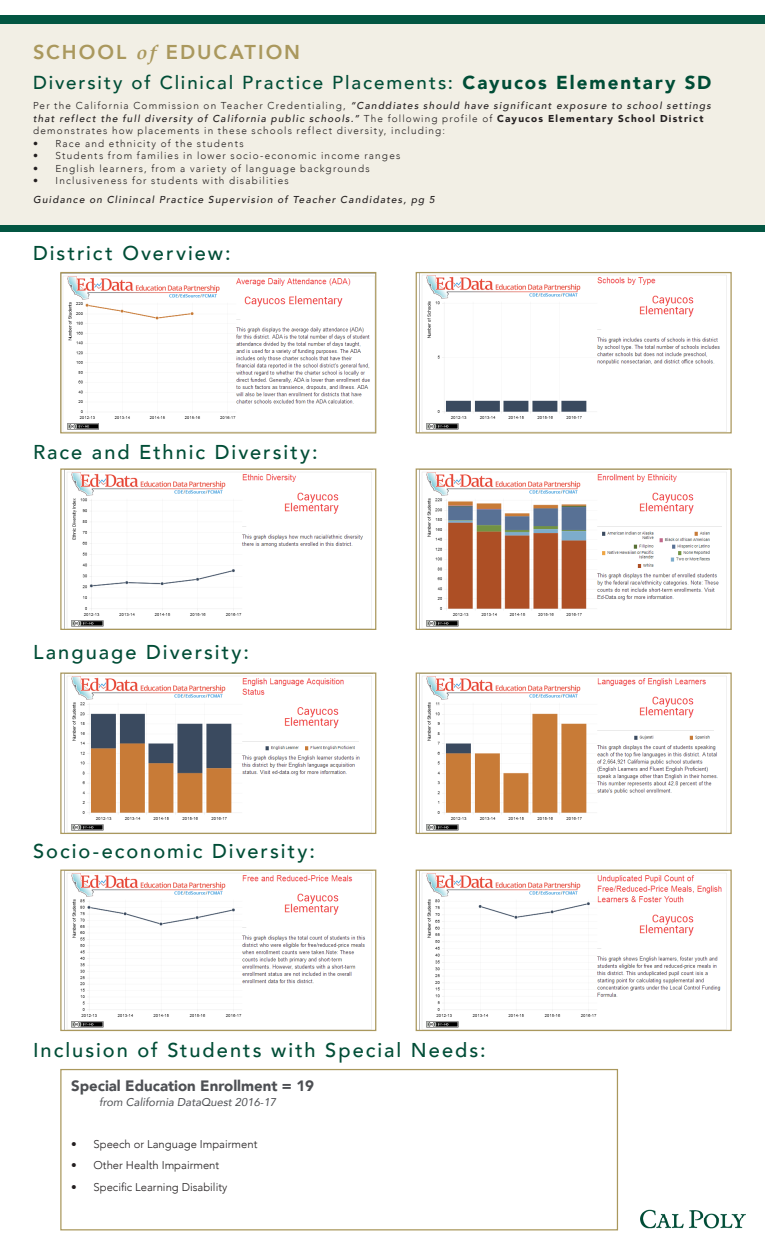
<style>
.page{position:relative;width:765px;height:1260px;background:#fff}
.page>*{position:absolute;margin:0;border:0;box-sizing:border-box;transform-origin:0 0}
.Pre_Header{font:500 20px "Avenir";letter-spacing:.1em;color:#004d36}
.Pre_Header-2{font:800 20px "Avenir";letter-spacing:.1em;color:#aa985d}
.Pre_Header-3{font:500 18.75px "Avenir";letter-spacing:.1em;color:#004d36}
.Body_Text_2{font:900 15px "Avenir";color:#4d4f53}
.t1{font:300 11.25px "Avenir";color:#231f20}
.Body_Text_2-2{font:italic 11.25px "Avenir";color:#4d4f53}
.Pre_Header-4{font:300 10px/12.5px "Avenir";letter-spacing:.12em;color:#231f20}
.Pre_Header-5{font:italic 500 10px "Avenir";letter-spacing:.12em;color:#231f20}
.s1{font-family:"Palatino";font-weight:700;font-style:italic}
.s2{font-weight:900}
.s3{font-weight:500;font-style:italic}
</style>
<div class="page">
<div style="left:0;top:15px;width:765px;height:217px;background:#035642"></div>
<div style="left:0;top:24px;width:765px;height:200px;background:#f2efe5"></div>
<img style="left:640px;top:1209px;width:106px;height:20px">
<img style="left:63px;top:276px;width:307px;height:154px">
<div style="left:60px;top:272px;width:316px;height:161px;border:1px solid #aa985d"></div>
<img style="left:422px;top:275px;width:305px;height:156px">
<div style="left:416px;top:272px;width:316px;height:161px;border:1px solid #aa985d"></div>
<img style="left:64px;top:470px;width:308px;height:158px">
<div style="left:60px;top:468px;width:316px;height:162px;border:1px solid #aa985d"></div>
<img style="left:422px;top:472px;width:305px;height:156px">
<div style="left:416px;top:468px;width:316px;height:162px;border:1px solid #aa985d"></div>
<img style="left:64px;top:674px;width:308px;height:158px">
<div style="left:60px;top:672px;width:316px;height:162px;border:1px solid #aa985d"></div>
<img style="left:422px;top:676px;width:305px;height:156px">
<div style="left:416px;top:672px;width:316px;height:162px;border:1px solid #aa985d"></div>
<img style="left:64px;top:872px;width:308px;height:157px">
<div style="left:60px;top:870px;width:316px;height:161px;border:1px solid #aa985d"></div>
<img style="left:422px;top:873px;width:305px;height:156px">
<div style="left:416px;top:870px;width:316px;height:161px;border:1px solid #aa985d"></div>
<div style="left:60px;top:1069px;width:558px;height:161px;border:1px solid #aa985d"></div>
<p class="Pre_Header-2" style="left:33px;top:37px;width:269px">SCHOOL <span class="s1">of</span> EDUCATION</p>
<p class="Pre_Header-3" style="left:33px;top:67px;width:680px">Diversity of Clinical Practice Placements: <span class="s2">Cayucos Elementary SD</span></p>
<p class="Pre_Header-4" style="left:33px;top:100px;width:679px">Per the California Commission on Teacher Credentialing, <span class="s3">“Canddiates should have significant exposure to school settings that reflect the full diversity of California public schools.”</span> The following profile of <span class="s2">Cayucos Elementary School District </span>demonstrates how placements in these schools reflect diversity, including:</p>
<p class="Pre_Header-4" style="left:33px;top:137px;width:212px">• Race and ethnicity of the students</p>
<p class="Pre_Header-4" style="left:33px;top:150px;width:369px">• Students from families in lower socio-economic income ranges</p>
<p class="Pre_Header-4" style="left:33px;top:162px;width:338px">• English learners, from a variety of language backgrounds</p>
<p class="Pre_Header-4" style="left:33px;top:175px;width:257px">• Inclusiveness for students with disabilities</p>
<p class="Pre_Header-5" style="left:33px;top:194px;width:403px">Guidance on Clinincal Practice Supervision of Teacher Candidates, pg 5</p>
<p class="Pre_Header" style="left:33px;top:236px;width:199px">District Overview:</p>
<p class="Pre_Header" style="left:33px;top:435px;width:286px">Race and Ethnic Diversity:</p>
<p class="Pre_Header" style="left:33px;top:634px;width:217px">Language Diversity:</p>
<p class="Pre_Header" style="left:33px;top:834px;width:283px">Socio-economic Diversity:</p>
<p class="Pre_Header" style="left:33px;top:1033px;width:454px">Inclusion of Students with Special Needs:</p>
<p class="Body_Text_2" style="left:71px;top:1073px;width:245px">Special Education Enrollment = 19</p>
<p class="Body_Text_2-2" style="left:99px;top:1096px;width:178px">from California DataQuest 2016-17</p>
<p class="t1" style="left:71px;top:1137px;width:188px">• Speech or Language Impairment</p>
<p class="t1" style="left:71px;top:1159px;width:150px">• Other Health Impairment</p>
<p class="t1" style="left:71px;top:1181px;width:158px">• Specific Learning Disability</p>
</div>
